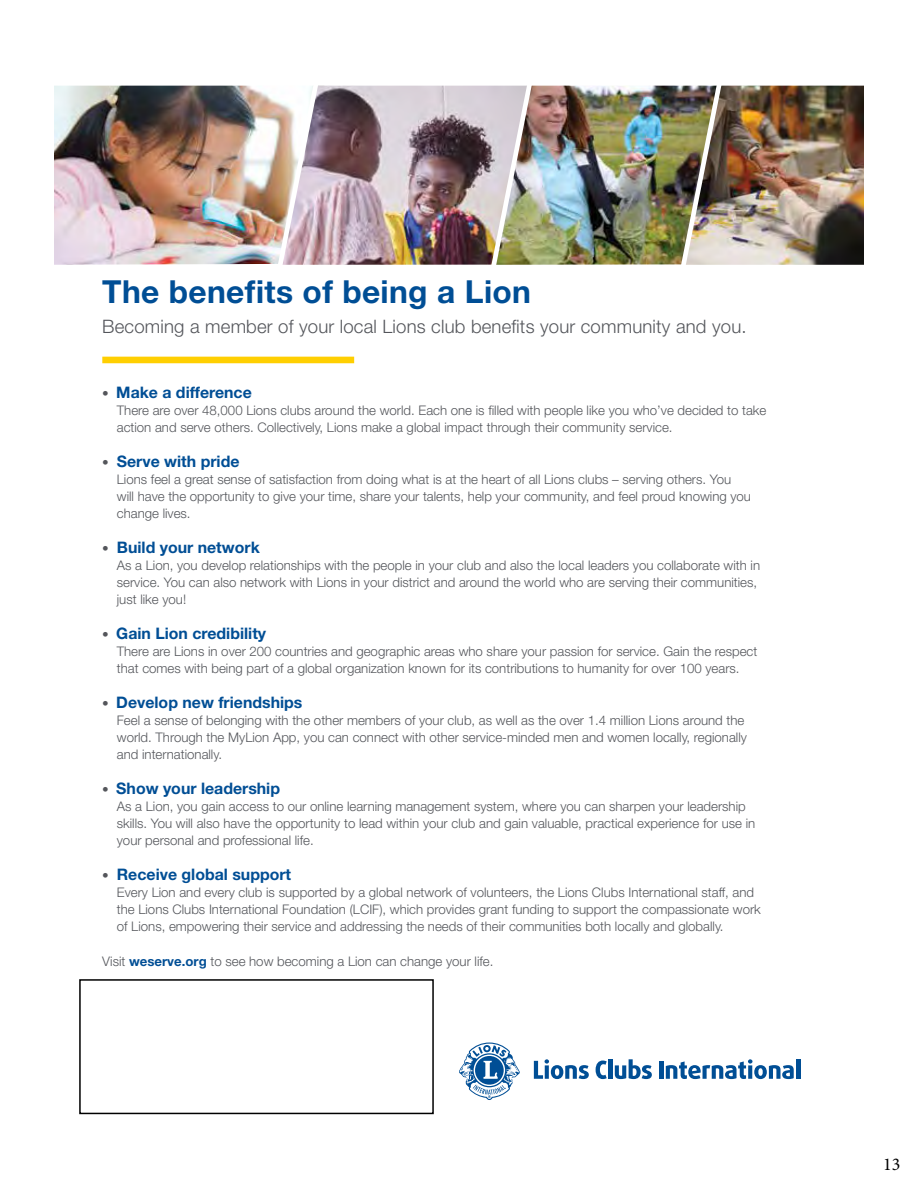
<style>
.page{position:relative;width:918px;height:1188px;background:#fff}
.page>*{position:absolute;margin:0;border:0;box-sizing:border-box;transform-origin:0 0}
.t1{font:700 31.8px "Helvetica Neue LT Std";letter-spacing:.01em;color:#004e95}
.t2{font:300 18.6px "Helvetica Neue LT Std";letter-spacing:.01em;color:#54565b}
.t3{font:18px "Minion Pro";color:#000}
.t4{font:700 15.9px "Helvetica Neue LT Std";color:#004e95}
.t5{font:300 13.2px/17.2px "Helvetica Neue LT Std";color:#54565b}
.s1{font-weight:300;font-size:13.2px;color:#54565b}
.s2{font-weight:700;color:#004e95}
</style>
<div class="page">
<img style="left:54px;top:86px;width:219px;height:179px">
<img style="left:323px;top:86px;width:163px;height:179px">
<img style="left:273px;top:86px;width:50px;height:179px">
<img style="left:486px;top:86px;width:378px;height:179px">
<div style="left:102px;top:357px;width:252px;height:6px;background:#ffcf01"></div>
<svg style="left:534px;top:1059px;width:55px;height:20px"></svg>
<svg style="left:596px;top:1061px;width:11px;height:18px"></svg>
<hr style="left:608px;top:1059px;width:4px;height:20px;background:#004e95">
<svg style="left:615px;top:1059px;width:37px;height:20px"></svg>
<hr style="left:659px;top:1061px;width:4px;height:18px;background:#004e95">
<svg style="left:666px;top:1059px;width:128px;height:20px"></svg>
<hr style="left:796px;top:1059px;width:4px;height:20px;background:#004e95">
<svg style="left:459px;top:1043px;width:61px;height:57px"></svg>
<div style="left:79px;top:979px;width:355px;height:135px;border:2px solid #000"></div>
<h1 class="t1" style="left:102px;top:272px;width:430px">The benefits of being a Lion</h1>
<h2 class="t2" style="left:102px;top:315px;width:646px">Becoming a member of your local Lions club benefits your community and you.</h2>
<p class="t4" style="left:102px;top:382px;width:151px"><span class="s1">•</span> Make a difference</p>
<p class="t5" style="left:117px;top:401px;width:651px">There are over 48,000 Lions clubs around the world. Each one is filled with people like you who’ve decided to take action and serve others. Collectively, Lions make a global impact through their community service.</p>
<p class="t4" style="left:102px;top:451px;width:139px"><span class="s1">•</span> Serve with pride</p>
<p class="t5" style="left:117px;top:470px;width:636px">Lions feel a great sense of satisfaction from doing what is at the heart of all Lions clubs – serving others. You will have the opportunity to give your time, share your talents, help your community, and feel proud knowing you change lives.</p>
<p class="t4" style="left:102px;top:537px;width:159px"><span class="s1">•</span> Build your network</p>
<p class="t5" style="left:117px;top:556px;width:645px">As a Lion, you develop relationships with the people in your club and also the local leaders you collaborate with in service. You can also network with Lions in your district and around the world who are serving their communities, just like you!</p>
<p class="t4" style="left:102px;top:623px;width:165px"><span class="s1">•</span> Gain Lion credibility</p>
<p class="t5" style="left:117px;top:642px;width:642px">There are Lions in over 200 countries and geographic areas who share your passion for service. Gain the respect that comes with being part of a global organization known for its contributions to humanity for over 100 years.</p>
<p class="t4" style="left:102px;top:692px;width:202px"><span class="s1">•</span> Develop new friendships</p>
<p class="t5" style="left:117px;top:711px;width:632px">Feel a sense of belonging with the other members of your club, as well as the over 1.4 million Lions around the world. Through the MyLion App, you can connect with other service-minded men and women locally, regionally and internationally.</p>
<p class="t4" style="left:102px;top:778px;width:179px"><span class="s1">•</span> Show your leadership</p>
<p class="t5" style="left:117px;top:797px;width:640px">As a Lion, you gain access to our online learning management system, where you can sharpen your leadership skills. You will also have the opportunity to lead within your club and gain valuable, practical experience for use in your personal and professional life.</p>
<p class="t4" style="left:102px;top:864px;width:190px"><span class="s1">•</span> Receive global support</p>
<p class="t5" style="left:117px;top:883px;width:645px">Every Lion and every club is supported by a global network of volunteers, the Lions Clubs International staff, and the Lions Clubs International Foundation (LCIF), which provides grant funding to support the compassionate work of Lions, empowering their service and addressing the needs of their communities both locally and globally.</p>
<p class="t5" style="left:102px;top:952px;width:393px">Visit <span class="s2">weserve.org</span> to see how becoming a Lion can change your life.</p>
<h3 class="t3" style="left:883px;top:1152px;width:19px">13</h3>
</div>
